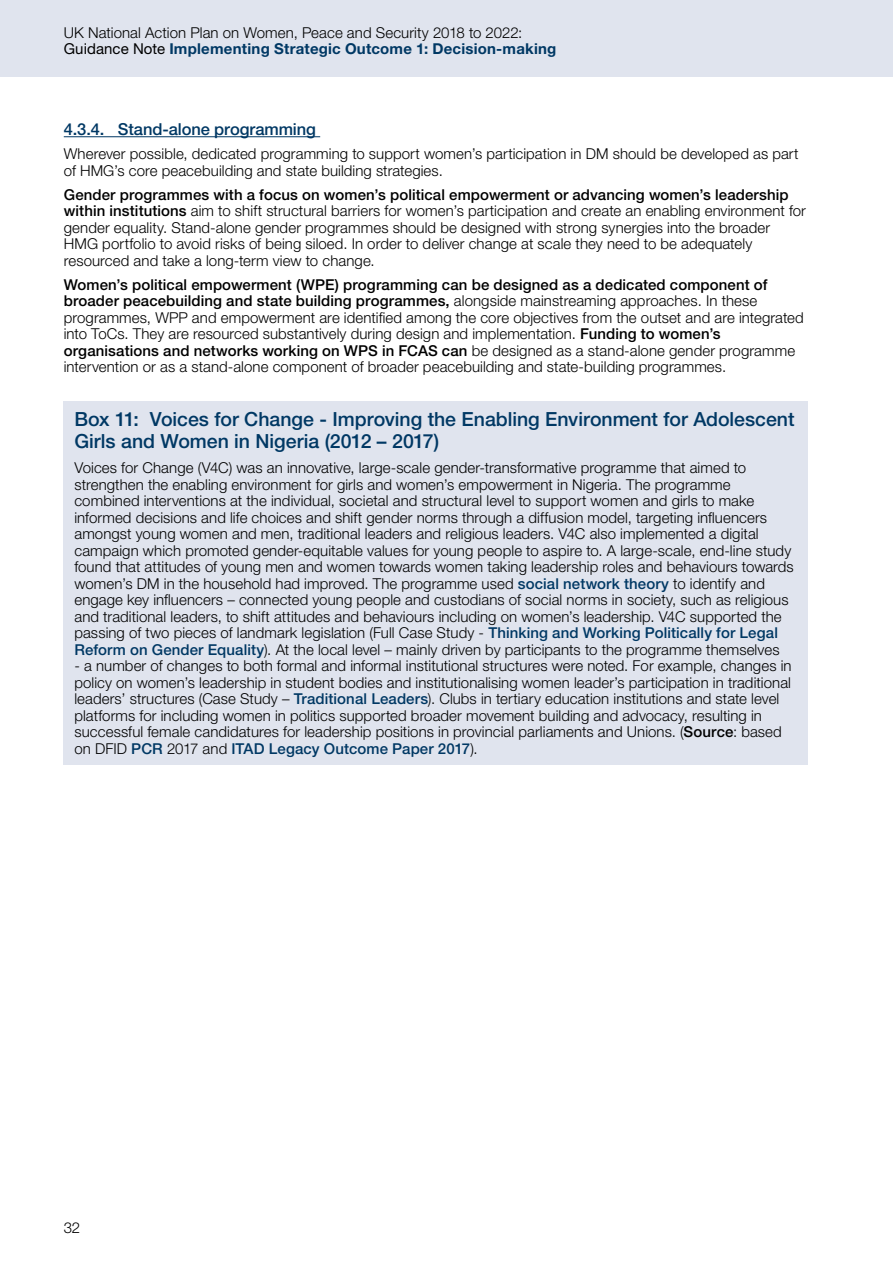
<style>
.page{position:relative;width:893px;height:1263px;background:#fff}
.page>*{position:absolute;margin:0;border:0;box-sizing:border-box;transform-origin:0 0}
.Case_Study_etc{font:500 19.5px/22.5px "Helvetica Neue LT Std";color:#003864}
.H3{font:500 16.5px "Helvetica Neue LT Std";letter-spacing:-.005em;color:#003864}
.Para{font:300 15px/16.5px "Helvetica Neue LT Std";letter-spacing:.005em;color:#000}
.s1{font-weight:400}
.s2{font-weight:700;color:#003864}
.s3{font-weight:500}
.s4{font-weight:500;color:#003864}
</style>
<div class="page">
<div style="left:0;top:0;width:893px;height:77px;background:#e0e4ee"></div>
<hr style="left:64px;top:136px;width:256px;height:1px;background:#003864">
<div style="left:64px;top:401px;width:744px;height:363px;background:#e0e4ee"></div>
<p class="Para" style="left:64px;top:24px;width:494px">UK National Action Plan on Women, Peace and Security 2018 to 2022:<br><span class="s1">Guidance Note</span> <span class="s2">Implementing Strategic Outcome 1: Decision-making</span></p>
<p class="H3" style="left:64px;top:119px;width:254px">4.3.4. Stand-alone programming</p>
<p class="Para" style="left:64px;top:145px;width:736px">Wherever possible, dedicated programming to support women’s participation in DM should be developed as part of HMG’s core peacebuilding and state building strategies.</p>
<p class="Para" style="left:64px;top:186px;width:744px"><span class="s3">Gender programmes with a focus on women’s political empowerment or advancing women’s leadership within institutions</span> aim to shift structural barriers for women’s participation and create an enabling environment for gender equality. Stand-alone gender programmes should be designed with strong synergies into the broader HMG portfolio to avoid risks of being siloed. In order to deliver change at scale they need to be adequately resourced and take a long-term view to change.</p>
<p class="Para" style="left:64px;top:276px;width:741px"><span class="s3">Women’s political empowerment (WPE) programming can be designed as a dedicated component of broader peacebuilding and state building programmes,</span> alongside mainstreaming approaches. In these programmes, WPP and empowerment are identified among the core objectives from the outset and are integrated into ToCs. They are resourced substantively during design and implementation. <span class="s3">Funding to women’s organisations and networks working on WPS in FCAS can</span> be designed as a stand-alone gender programme intervention or as a stand-alone component of broader peacebuilding and state-building programmes.</p>
<p class="Case_Study_etc" style="left:74px;top:407px;width:722px">Box 11: Voices for Change - Improving the Enabling Environment for Adolescent<br>Girls and Women in Nigeria (2012 – 2017)</p>
<p class="Para" style="left:74px;top:459px;width:721px">Voices for Change (V4C) was an innovative, large-scale gender-transformative programme that aimed to strengthen the enabling environment for girls and women’s empowerment in Nigeria. The programme combined interventions at the individual, societal and structural level to support women and girls to make informed decisions and life choices and shift gender norms through a diffusion model, targeting influencers amongst young women and men, traditional leaders and religious leaders. V4C also implemented a digital campaign which promoted gender-equitable values for young people to aspire to. A large-scale, end-line study found that attitudes of young men and women towards women taking leadership roles and behaviours towards women’s DM in the household had improved. The programme used <span class="s4">social network theory</span> to identify and engage key influencers – connected young people and custodians of social norms in society, such as religious and traditional leaders, to shift attitudes and behaviours including on women’s leadership. V4C supported the passing of two pieces of landmark legislation (Full Case Study - <span class="s4">Thinking and Working Politically for Legal Reform on Gender Equality</span>). At the local level – mainly driven by participants to the programme themselves</p>
<p class="Para" style="left:74px;top:657px;width:719px">- a number of changes to both formal and informal institutional structures were noted. For example, changes in policy on women’s leadership in student bodies and institutionalising women leader’s participation in traditional leaders’ structures (Case Study – <span class="s4">Traditional Leaders</span>). Clubs in tertiary education institutions and state level platforms for including women in politics supported broader movement building and advocacy, resulting in successful female candidatures for leadership positions in provincial parliaments and Unions. (<span class="s3">Source</span>: based on DFID <span class="s4">PCR</span> 2017 and <span class="s4">ITAD Legacy Outcome Paper 2017</span>).</p>
<p class="Para" style="left:64px;top:1219px;width:18px">32</p>
</div>
